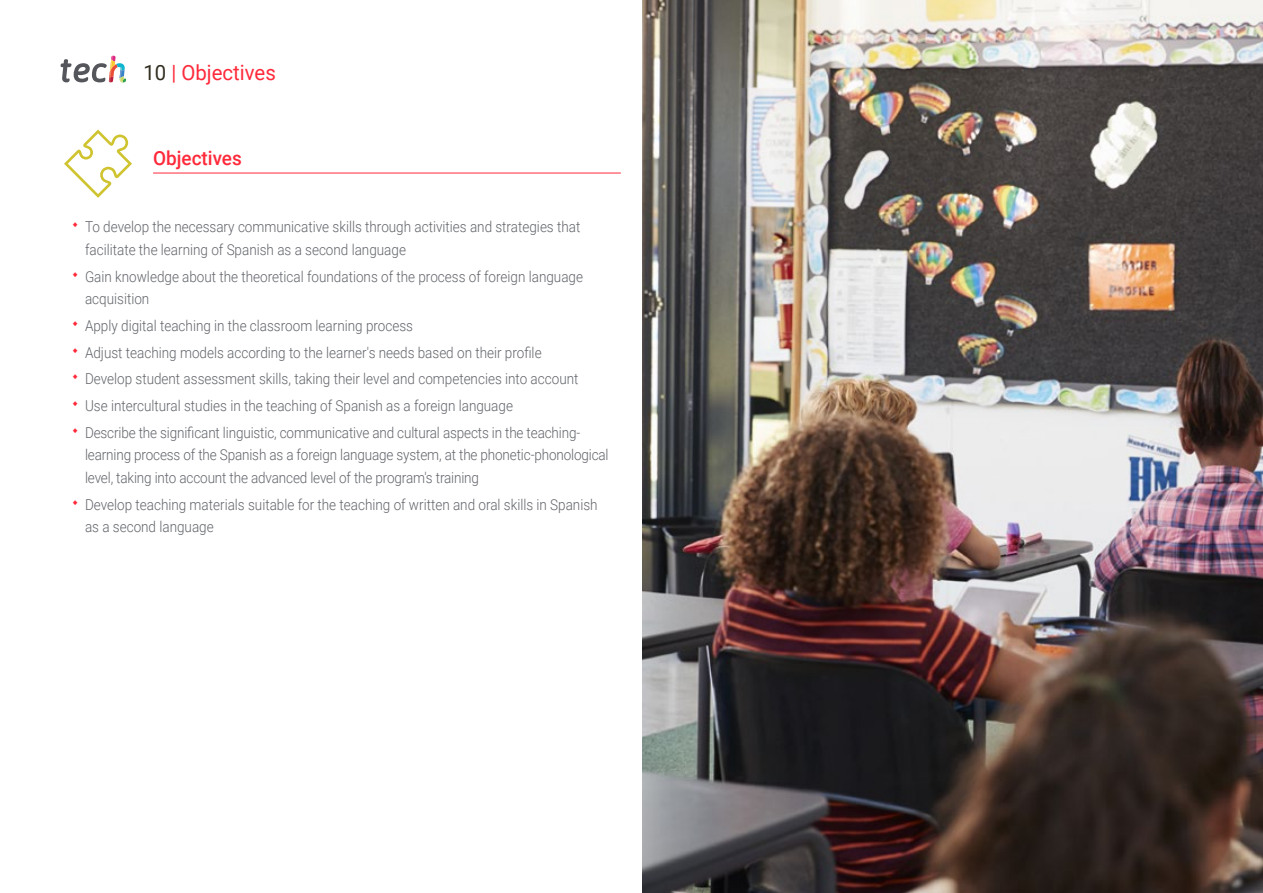
<style>
.page{position:relative;width:1263px;height:893px;background:#fff}
.page>*{position:absolute;margin:0;border:0;box-sizing:border-box;transform-origin:0 0}
.t1{font:21px "Roboto";color:#ff293a}
.t2{font:500 19.5px "Roboto";color:#ff293a}
.t3{font:300 15px/22.5px "Roboto";color:#61646a;scale:.9 1}
.s1{color:#312e20}
.s2{color:#fc2a3b}
</style>
<div class="page">
<hr style="left:153px;top:173px;width:468px;height:1px;background:#ff293a">
<svg style="left:64px;top:130px;width:68px;height:68px"></svg>
<img style="left:642px;top:0;width:621px;height:893px">
<svg style="left:61px;top:56px;width:65px;height:27px"></svg>
<h1 class="t1" style="left:144px;top:57px;width:134px"><span class="s1">10</span> <span class="s2">| O</span>bjectives</h1>
<h2 class="t2" style="left:153px;top:144px;width:90px">Objectives</h2>
<p class="t3" style="left:85px;top:215px;width:552px">To develop the necessary communicative skills through activities and strategies that facilitate the learning of Spanish as a second language</p>
<p class="t3" style="left:85px;top:264px;width:555px">Gain knowledge about the theoretical foundations of the process of foreign language acquisition</p>
<p class="t3" style="left:85px;top:312px;width:552px;line-height:26.7px">Apply digital teaching in the classroom learning process<br>Adjust teaching models according to the learner's needs based on their profile Develop student assessment skills, taking their level and competencies into account Use intercultural studies in the teaching of Spanish as a foreign language<br>Describe the significant linguistic, communicative and cultural aspects in the teaching-</p>
<p class="t3" style="left:85px;top:443px;width:583px">learning process of the Spanish as a foreign language system, at the phonetic-phonological level, taking into account the advanced level of the program's training</p>
<p class="t3" style="left:85px;top:492px;width:571px">Develop teaching materials suitable for the teaching of written and oral skills in Spanish as a second language</p>
</div>
